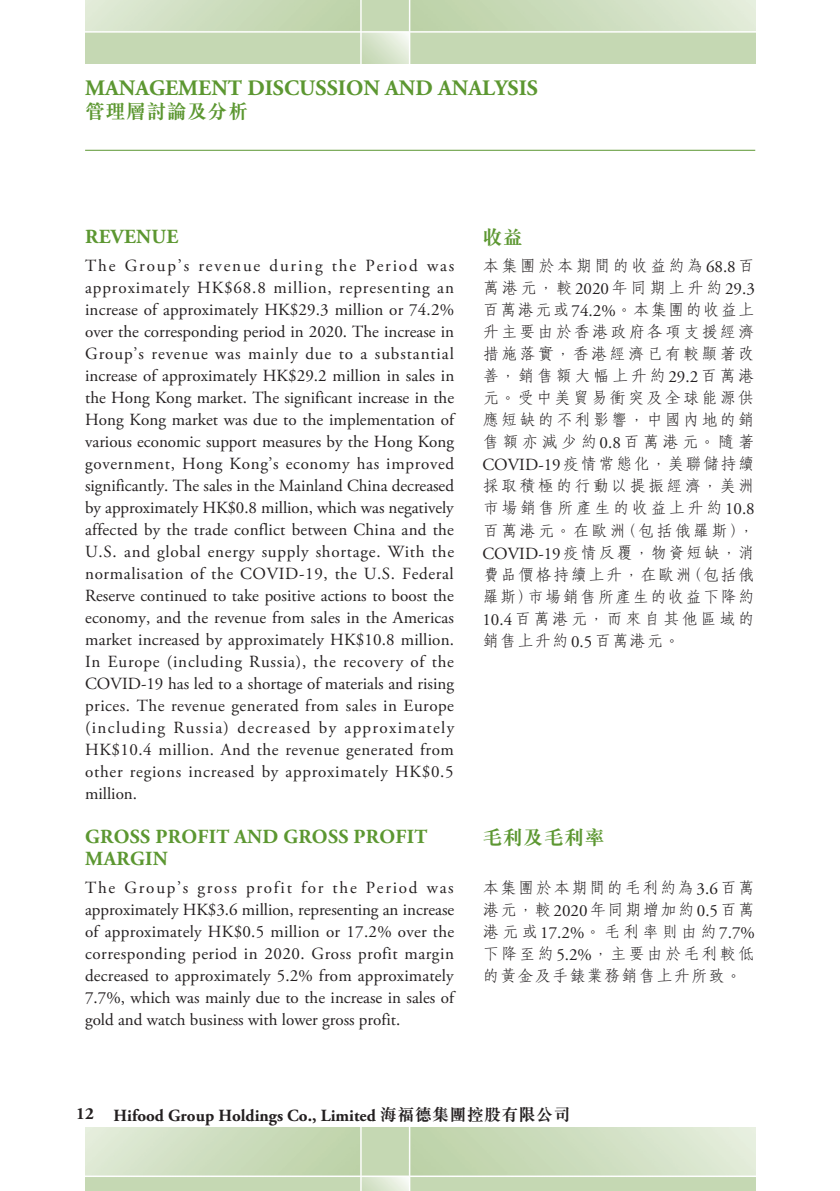
<style>
.page{position:relative;width:840px;height:1191px;background:#fff}
.page>*{position:absolute;margin:0;border:0;box-sizing:border-box;transform-origin:0 0}
.t1{font:700 22px "Adobe Garamond Pro";color:#5c9731}
._01_H1_E{font:700 20px/22px "Adobe Garamond Pro";letter-spacing:.015em;color:#5c9731}
._001_H1_C{font:700 20px "M Sung HK";letter-spacing:.02em;color:#5c9731}
._00_txt_E{font:17px/22px "Adobe Garamond Pro";color:#231f20;text-align:justify}
._000_txt_C{font:300 17px/22px "C Fang Song HK";letter-spacing:.035em;color:#231f20;text-align:justify}
.t2{font:700 17px "Adobe Garamond Pro";color:#231f20}
.s1{font-family:"Adobe Garamond Pro";font-weight:400}
.s2{font-family:"M Sung HK"}
</style>
<div class="page">
<img style="left:85px;top:1127px;width:669px;height:64px">
<hr style="left:85px;top:150px;width:669px;height:1px;background:#5c9731">
<p class="t1" style="left:85px;top:75px;width:454px">MANAGEMENT DISCUSSION AND ANALYSIS</p>
<p class="_001_H1_C" style="left:85px;top:101px;width:164px">管理層討論及分析</p>
<p class="_01_H1_E" style="left:85px;top:226px;width:95px">REVENUE</p>
<p class="_00_txt_E" style="left:85px;top:255px;width:370px">The Group’s revenue during the Period was approximately HK$68.8 million, representing an increase of approximately HK$29.3 million or 74.2% over the corresponding period in 2020. The increase in Group’s revenue was mainly due to a substantial increase of approximately HK$29.2 million in sales in the Hong Kong market. The significant increase in the Hong Kong market was due to the implementation of various economic support measures by the Hong Kong government, Hong Kong’s economy has improved significantly. The sales in the Mainland China decreased by approximately HK$0.8 million, which was negatively affected by the trade conflict between China and the U.S. and global energy supply shortage. With the normalisation of the COVID-19, the U.S. Federal Reserve continued to take positive actions to boost the economy, and the revenue from sales in the Americas market increased by approximately HK$10.8 million.<br>In Europe (including Russia), the recovery of the COVID-19 has led to a shortage of materials and rising prices. The revenue generated from sales in Europe (including Russia) decreased by approximately HK$10.4 million. And the revenue generated from other regions increased by approximately HK$0.5 million.</p>
<p class="_01_H1_E" style="left:85px;top:826px;width:343px">GROSS PROFIT AND GROSS PROFIT<br>MARGIN</p>
<p class="_00_txt_E" style="left:85px;top:877px;width:370px">The Group’s gross profit for the Period was approximately HK$3.6 million, representing an increase of approximately HK$0.5 million or 17.2% over the corresponding period in 2020. Gross profit margin decreased to approximately 5.2% from approximately 7.7%, which was mainly due to the increase in sales of gold and watch business with lower gross profit.</p>
<p class="_001_H1_C" style="left:482px;top:227px;width:42px">收益</p>
<p class="_000_txt_C" style="left:482px;top:254px;width:274px">本集團於本期間的收益約為<span class="s1">68.8</span>百萬港元，較<span class="s1">2020</span>年同期上升約<span class="s1">29.3</span>百萬港元或<span class="s1">74.2%</span>。本集團的收益上升主要由於香港政府各項支援經濟措施落實，香港經濟已有較顯著改善，銷售額大幅上升約<span class="s1">29.2</span>百萬港元。受中美貿易衝突及全球能源供應短缺的不利影響，中國內地的銷售額亦減少約<span class="s1">0.8</span>百萬港元。隨著<span class="s1">COVID-19</span>疫情常態化，美聯儲持續採取積極的行動以提振經濟，美洲市場銷售所產生的收益上升約<span class="s1">10.8</span>百萬港元。在歐洲（包括俄羅斯），<span class="s1">COVID-19</span>疫情反覆，物資短缺，消費品價格持續上升，在歐洲（包括俄羅斯）市場銷售所產生的收益下降約<span class="s1">10.4</span>百萬港元，而來自其他區域的銷售上升約<span class="s1">0.5</span>百萬港元。</p>
<p class="_001_H1_C" style="left:482px;top:827px;width:123px">毛利及毛利率</p>
<p class="_000_txt_C" style="left:482px;top:876px;width:274px">本集團於本期間的毛利約為<span class="s1">3.6</span>百萬港元，較<span class="s1">2020</span>年同期增加約<span class="s1">0.5</span>百萬港元或<span class="s1">17.2%</span>。毛利率則由約<span class="s1">7.7%</span>下降至約<span class="s1">5.2%</span>，主要由於毛利較低的黃金及手錶業務銷售上升所致。</p>
<p class="t2" style="left:76px;top:1105px;width:495px">12 Hifood Group Holdings Co., Limited <span class="s2">海福德集團控股有限公司</span></p>
</div>
